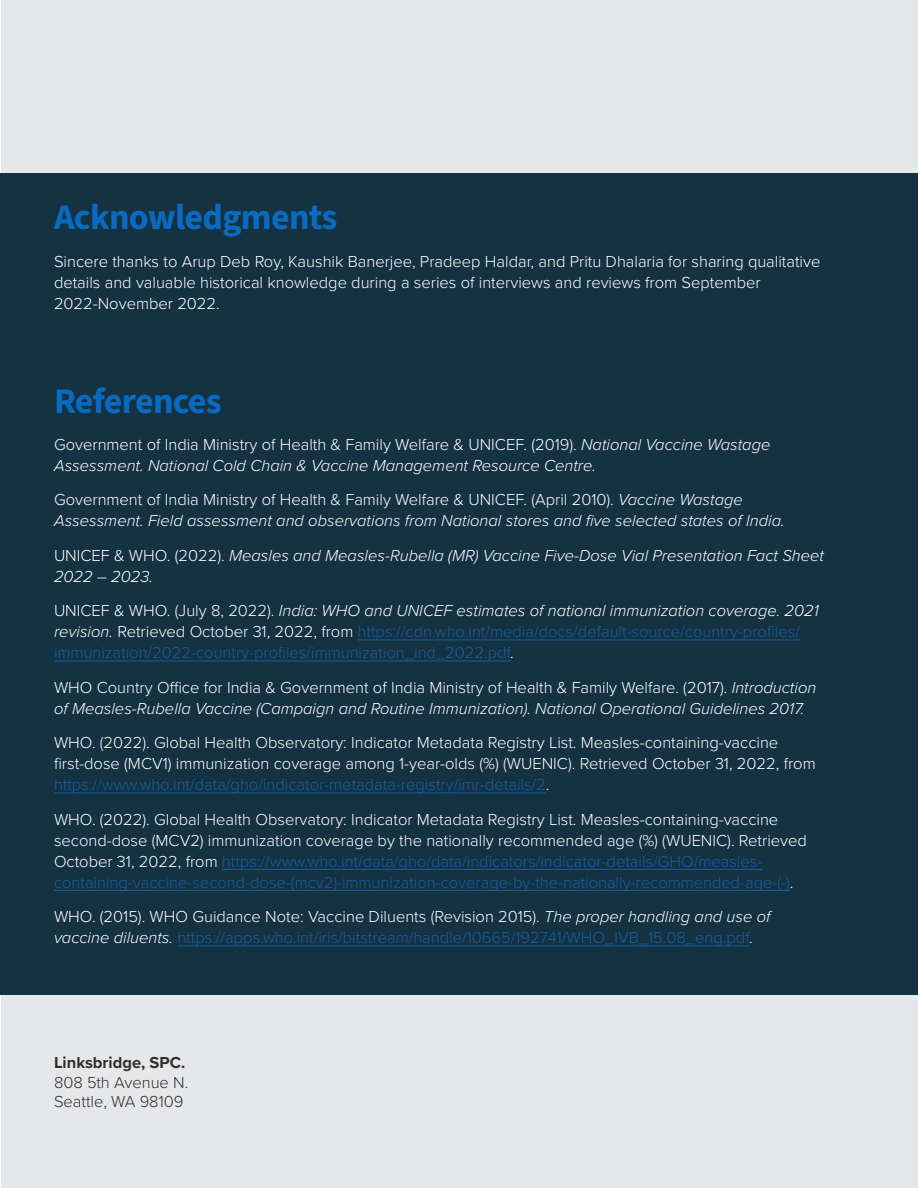
<style>
.page{position:relative;width:918px;height:1188px;background:#fff}
.page>*{position:absolute;margin:0;border:0;box-sizing:border-box;transform-origin:0 0}
.Heading{font:700 36px "Source Sans 3";letter-spacing:-.02em;color:#0a6abf}
.Paragraph{font:300 16.5px/21px "Proxima Nova";color:#fff}
.Paragraph-2{font:italic 300 16.5px/21px "Proxima Nova";color:#fff}
.Paragraph-3{font:300 16.5px/21px "Proxima Nova";color:#175d9e}
.t1{font:300 16.5px "Proxima Nova";color:#312f30}
.t2{font:700 16.5px "Proxima Nova";color:#312f30}
.s1{font-style:normal}
.s2{color:#fff}
.s3{font-style:italic;color:#fff}
.s4{color:#175d9e}
</style>
<div class="page">
<div style="left:1px;top:0;width:917px;height:1188px;background:#e6e7e9"></div>
<div style="left:0;top:173px;width:918px;height:821px;background:#153243"></div>
<hr style="left:358px;top:640px;width:442px;height:1px;background:#175d9e">
<hr style="left:54px;top:661px;width:456px;height:1px;background:#175d9e">
<hr style="left:54px;top:793px;width:492px;height:1px;background:#175d9e">
<hr style="left:222px;top:869px;width:540px;height:1px;background:#175d9e">
<hr style="left:54px;top:890px;width:736px;height:1px;background:#175d9e">
<hr style="left:177px;top:946px;width:572px;height:1px;background:#175d9e">
<p class="Heading" style="left:54px;top:193px;width:285px">Acknowledgments</p>
<p class="Paragraph" style="left:54px;top:251px;width:768px">Sincere thanks to Arup Deb Roy, Kaushik Banerjee, Pradeep Haldar, and Pritu Dhalaria for sharing qualitative details and valuable historical knowledge during a series of interviews and reviews from September<br>2022-November 2022.</p>
<p class="Heading" style="left:54px;top:377px;width:169px">References</p>
<p class="Paragraph-2" style="left:54px;top:433px;width:718px"><span class="s1">Government of India Ministry of Health &amp; Family Welfare &amp; UNICEF. (2019).</span> National Vaccine Wastage<br>Assessment. National Cold Chain &amp; Vaccine Management Resource Centre.</p>
<p class="Paragraph-2" style="left:54px;top:488px;width:732px"><span class="s1">Government of India Ministry of Health &amp; Family Welfare &amp; UNICEF. (April 2010).</span> Vaccine Wastage<br>Assessment. Field assessment and observations from National stores and five selected states of India.</p>
<p class="Paragraph-2" style="left:54px;top:544px;width:772px"><span class="s1">UNICEF &amp; WHO. (2022).</span> Measles and Measles-Rubella (MR) Vaccine Five-Dose Vial Presentation Fact Sheet<br>2022 – 2023.</p>
<p class="Paragraph-3" style="left:54px;top:599px;width:766px"><span class="s2">UNICEF &amp; WHO. (July 8, 2022).</span> <span class="s3">India: WHO and UNICEF estimates of national immunization coverage. 2021 revision.</span> <span class="s2">Retrieved October 31, 2022, from</span> https://cdn.who.int/media/docs/default-source/country-profiles/ immunization/2022-country-profiles/immunization_ind_2022.pdf<span class="s2">.</span></p>
<p class="Paragraph-2" style="left:54px;top:676px;width:764px"><span class="s1">WHO Country Office for India &amp; Government of India Ministry of Health &amp; Family Welfare. (2017).</span> Introduction of Measles-Rubella Vaccine (Campaign and Routine Immunization). National Operational Guidelines 2017.</p>
<p class="Paragraph" style="left:54px;top:731px;width:763px">WHO. (2022). Global Health Observatory: Indicator Metadata Registry List. Measles-containing-vaccine first-dose (MCV1) immunization coverage among 1-year-olds (%) (WUENIC). Retrieved October 31, 2022, from <span class="s4">https://www.who.int/data/gho/indicator-metadata-registry/imr-details/2</span>.</p>
<p class="Paragraph" style="left:54px;top:808px;width:754px">WHO. (2022). Global Health Observatory: Indicator Metadata Registry List. Measles-containing-vaccine second-dose (MCV2) immunization coverage by the nationally recommended age (%) (WUENIC). Retrieved October 31, 2022, from <span class="s4">https://www.who.int/data/gho/data/indicators/indicator-details/GHO/measles&shy;containing-vaccine-second-dose-(mcv2)-immunization-coverage-by-the-nationally-recommended-age-(-)</span>.</p>
<p class="Paragraph-3" style="left:54px;top:905px;width:718px"><span class="s2">WHO. (2015). WHO Guidance Note: Vaccine Diluents (Revision 2015).</span> <span class="s3">The proper handling and use of vaccine diluents.</span> https://apps.who.int/iris/bitstream/handle/10665/192741/WHO_IVB_15.08_eng.pdf<span class="s2">.</span></p>
<p class="t2" style="left:54px;top:1050px;width:133px">Linksbridge, SPC.</p>
<p class="t1" style="left:54px;top:1070px;width:136px">808 5th Avenue N.</p>
<p class="t1" style="left:54px;top:1089px;width:131px">Seattle, WA 98109</p>
</div>
